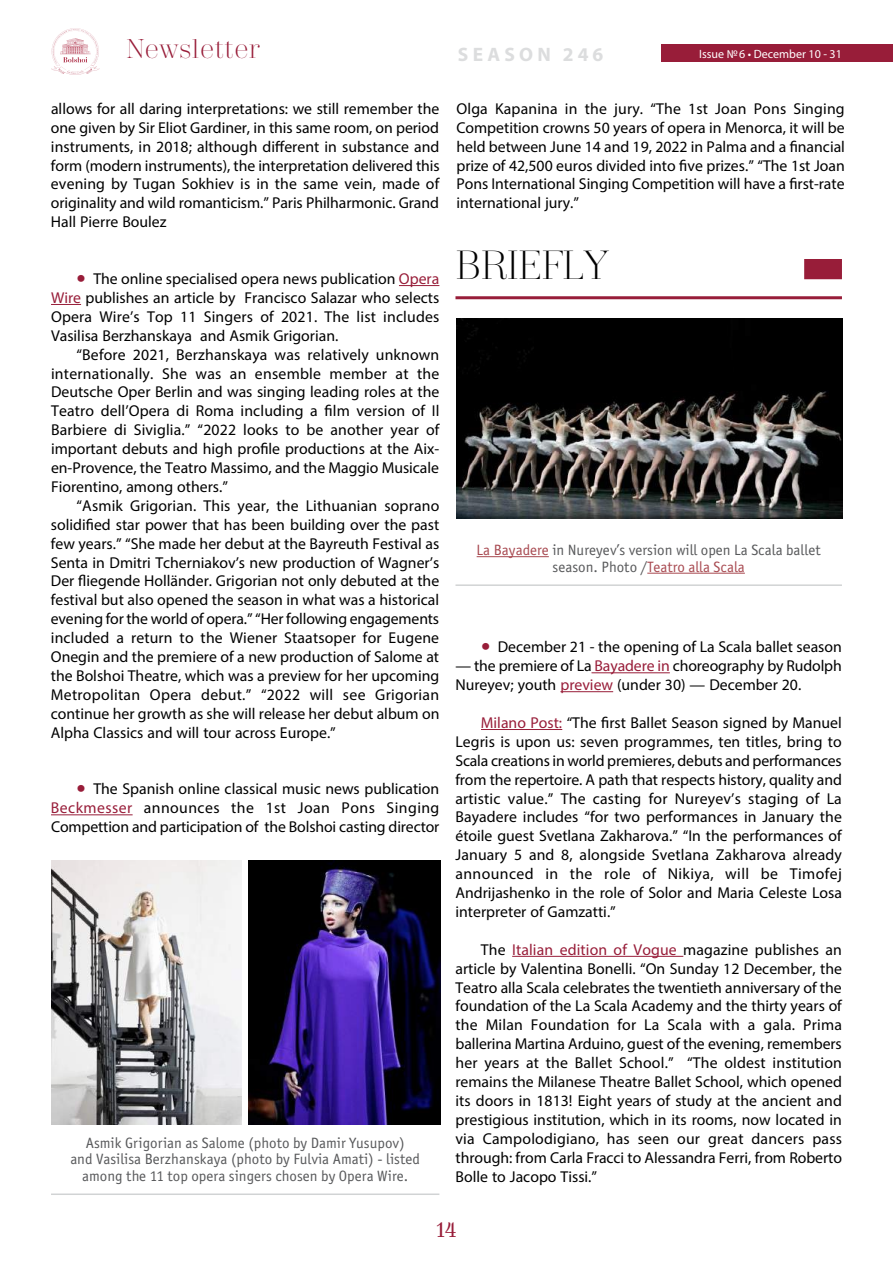
<style>
.page{position:relative;width:893px;height:1263px;background:#fff}
.page>*{position:absolute;margin:0;border:0;box-sizing:border-box;transform-origin:0 0}
.t1{font:300 40.5px "Trivia Serif";letter-spacing:-.02em;color:#000}
.t2{font:300 27px "Trivia Serif";color:#981d39}
.t3{font:21px "Trivia Serif 10 Demo";color:#981d39}
.t4{font:700 19.5px "Myriad Pro";letter-spacing:.22em;color:#dcddde}
.t5{font:15.75px/18.9px "Myriad Pro";color:#000;text-align:justify}
.t6{font:15px/16.5px "Officina Sans Book ITC";color:#58595b;text-align:center}
.t7{font:12px "Myriad Pro";color:#fff}
.s1{font-size:33px;color:#981d39}
.s2{color:#981d39}
.s3{color:#a84a51}
</style>
<div class="page">
<div style="left:661px;top:45px;width:232px;height:17px;background:#981d39"></div>
<svg style="left:51px;top:28px;width:49px;height:47px"></svg>
<hr style="left:399px;top:285px;width:40px;height:1px;background:#981d39">
<hr style="left:51px;top:304px;width:30px;height:1px;background:#981d39">
<hr style="left:51px;top:814px;width:82px;height:1px;background:#981d39">
<img style="left:51px;top:860px;width:191px;height:264px">
<img style="left:249px;top:860px;width:191px;height:264px">
<hr style="left:51px;top:1193px;width:388px;height:2px;background:#d1d3d4">
<div style="left:804px;top:259px;width:38px;height:20px;background:#981d39"></div>
<hr style="left:455px;top:296px;width:387px;height:3px;background:#981d39">
<img style="left:456px;top:319px;width:387px;height:199px">
<hr style="left:477px;top:556px;width:72px;height:1px;background:#a84a51">
<hr style="left:455px;top:584px;width:387px;height:2px;background:#d1d3d4">
<hr style="left:647px;top:573px;width:98px;height:1px;background:#a84a51">
<hr style="left:591px;top:672px;width:79px;height:1px;background:#981d39">
<hr style="left:560px;top:691px;width:53px;height:1px;background:#981d39">
<hr style="left:481px;top:729px;width:81px;height:1px;background:#981d39">
<hr style="left:512px;top:956px;width:171px;height:1px;background:#981d39">
<h2 class="t2" style="left:126px;top:35px;width:135px">Newsletter</h2>
<p class="t7" style="left:699px;top:46px;width:144px">Issue №6 • December 10 - 31</p>
<p class="t4" style="left:458px;top:41px;width:147px">SEASON 246</p>
<p class="t5" style="left:51px;top:99px;width:390px">allows for all daring interpretations: we still remember the one given by Sir Eliot Gardiner, in this same room, on period instruments, in 2018; although different in substance and form (modern instruments), the interpretation delivered this evening by Tugan Sokhiev is in the same vein, made of originality and wild romanticism.” Paris Philharmonic. Grand Hall Pierre Boulez</p>
<p class="t5" style="left:51px;top:269px;width:390px;text-indent:26px"><span class="s1">•</span> The online specialised opera news publication <span class="s2">Opera Wire</span> publishes an article by Francisco Salazar who selects Opera Wire’s Top 11 Singers of 2021. The list includes Vasilisa Berzhanskaya and Asmik Grigorian.</p>
<p class="t5" style="left:51px;top:345px;width:390px;text-indent:25px">“Before 2021, Berzhanskaya was relatively unknown internationally. She was an ensemble member at the Deutsche Oper Berlin and was singing leading roles at the Teatro dell’Opera di Roma including a film version of Il Barbiere di Siviglia.” “2022 looks to be another year of important debuts and high profile productions at the Aix&shy;en-Provence, the Teatro Massimo, and the Maggio Musicale Fiorentino, among others.”</p>
<p class="t5" style="left:51px;top:496px;width:390px;text-indent:26px">“Asmik Grigorian. This year, the Lithuanian soprano solidified star power that has been building over the past few years.” “She made her debut at the Bayreuth Festival as Senta in Dmitri Tcherniakov’s new production of Wagner’s Der fliegende Holländer. Grigorian not only debuted at the festival but also opened the season in what was a historical evening for the world of opera.” “Her following engagements included a return to the Wiener Staatsoper for Eugene Onegin and the premiere of a new production of Salome at the Bolshoi Theatre, which was a preview for her upcoming Metropolitan Opera debut.” “2022 will see Grigorian continue her growth as she will release her debut album on Alpha Classics and will tour across Europe.”</p>
<p class="t5" style="left:51px;top:779px;width:390px;text-indent:26px"><span class="s1">•</span> The Spanish online classical music news publication <span class="s2">Beckmesser</span> announces the 1st Joan Pons Singing Compettion and participation of the Bolshoi casting director</p>
<p class="t6" style="left:70px;top:1134px;width:351px">Asmik Grigorian as Salome (photo by Damir Yusupov)<br>and Vasilisa Berzhanskaya (photo by Fulvia Amati) - listed among the 11 top opera singers chosen by Opera Wire.</p>
<p class="t5" style="left:456px;top:99px;width:390px">Olga Kapanina in the jury. “The 1st Joan Pons Singing Competition crowns 50 years of opera in Menorca, it will be held between June 14 and 19, 2022 in Palma and a financial prize of 42,500 euros divided into five prizes.” “The 1st Joan Pons International Singing Competition will have a first-rate international jury.”</p>
<h1 class="t1" style="left:455px;top:244px;width:156px">BRIEFLY</h1>
<p class="t6" style="left:477px;top:542px;width:346px"><span class="s3">La Bayadere</span> in Nureyev’s version will open La Scala ballet season. Photo /<span class="s3">Teatro alla Scala</span></p>
<p class="t5" style="left:481px;top:637px;width:362px"><span class="s1">•</span> December 21 - the opening of La Scala ballet season</p>
<p class="t5" style="left:455px;top:656px;width:388px">— the premiere of La <span class="s2">Bayadere in</span> choreography by Rudolph<br>Nureyev; youth <span class="s2">preview</span> (under 30) — December 20.</p>
<p class="t5" style="left:455px;top:713px;width:388px;text-indent:26px"><span class="s2">Milano Post:</span> “The first Ballet Season signed by Manuel Legris is upon us: seven programmes, ten titles, bring to Scala creations in world premieres, debuts and performances from the repertoire. A path that respects history, quality and artistic value.” The casting for Nureyev’s staging of La Bayadere includes “for two performances in January the étoile guest Svetlana Zakharova.” “In the performances of January 5 and 8, alongside Svetlana Zakharova already announced in the role of Nikiya, will be Timofej Andrijashenko in the role of Solor and Maria Celeste Losa interpreter of Gamzatti.”</p>
<p class="t5" style="left:455px;top:940px;width:388px;text-indent:26px">The <span class="s2">Italian edition of Vogue</span> magazine publishes an article by Valentina Bonelli. “On Sunday 12 December, the Teatro alla Scala celebrates the twentieth anniversary of the foundation of the La Scala Academy and the thirty years of the Milan Foundation for La Scala with a gala. Prima ballerina Martina Arduino, guest of the evening, remembers her years at the Ballet School.” “The oldest institution remains the Milanese Theatre Ballet School, which opened its doors in 1813! Eight years of study at the ancient and prestigious institution, which in its rooms, now located in via Campolodigiano, has seen our great dancers pass through: from Carla Fracci to Alessandra Ferri, from Roberto Bolle to Jacopo Tissi.”</p>
<h3 class="t3" style="left:437px;top:1217px;width:21px">14</h3>
</div>
